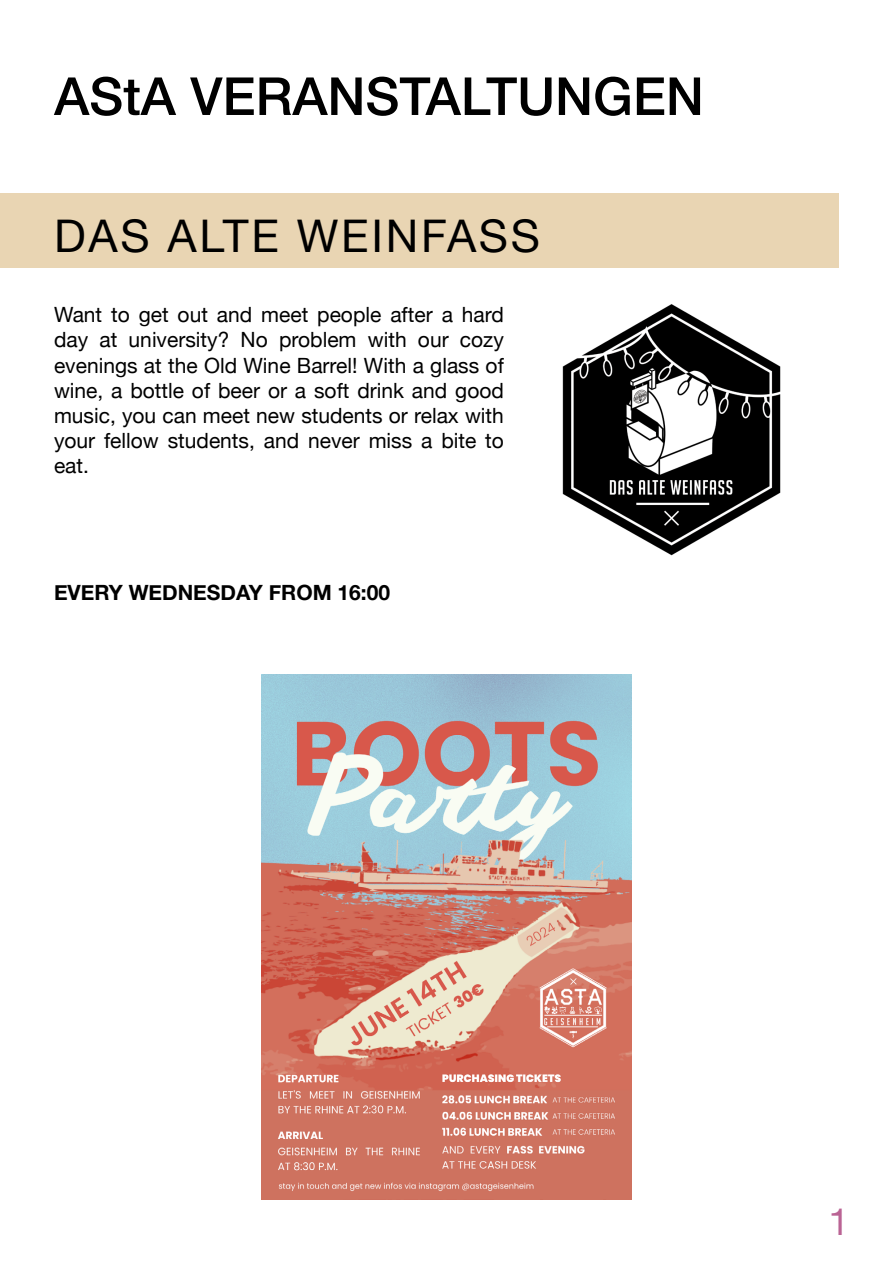
<style>
.page{position:relative;width:893px;height:1263px;background:#fff}
.page>*{position:absolute;margin:0;border:0;box-sizing:border-box;transform-origin:0 0}
.t1{font:500 52.5px "Helvetica Neue";color:#000}
.t2{font:45px "Helvetica Neue";letter-spacing:.06em;color:#000}
.t3{font:37.5px "Helvetica Neue";color:#ba6394}
.t4{font:21px/25.2px "Helvetica Neue";color:#000;text-align:justify}
.t5{font:700 21px "Helvetica Neue";color:#000}
</style>
<div class="page">
<div style="left:0;top:193px;width:839px;height:75px;background:#e9d5b3"></div>
<img style="left:562px;top:304px;width:219px;height:252px">
<img style="left:261px;top:675px;width:371px;height:524px">
<h1 class="t1" style="left:54px;top:54px;width:651px">AStA VERANSTALTUNGEN</h1>
<h2 class="t2" style="left:54px;top:203px;width:487px">DAS ALTE WEINFASS</h2>
<p class="t4" style="left:54px;top:303px;width:451px">Want to get out and meet people after a hard day at university? No problem with our cozy evenings at the Old Wine Barrel! With a glass of wine, a bottle of beer or a soft drink and good music, you can meet new students or relax with your fellow students, and never miss a bite to eat.</p>
<p class="t5" style="left:54px;top:576px;width:338px">EVERY WEDNESDAY FROM 16:00</p>
<h3 class="t3" style="left:828px;top:1194px;width:22px">1</h3>
</div>
